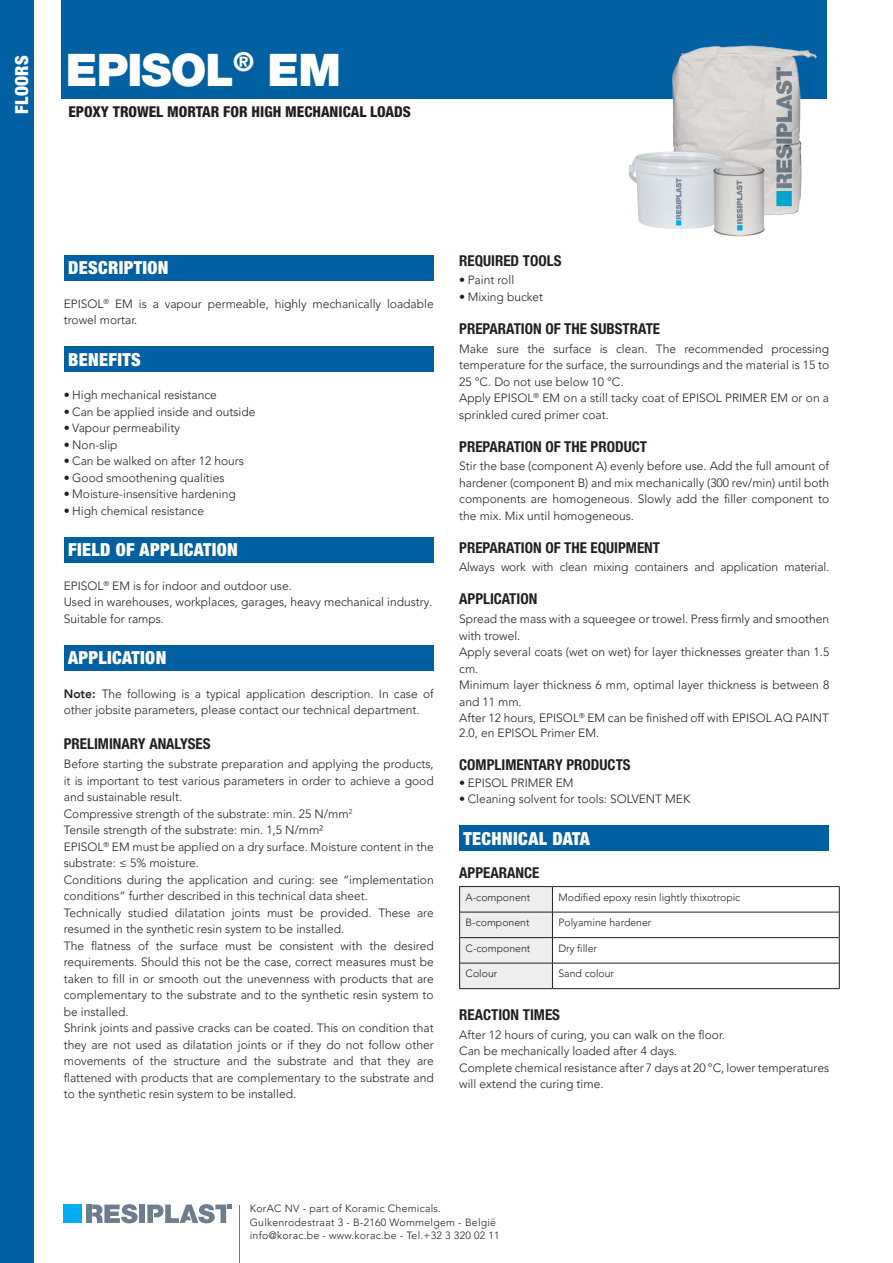
<style>
.page{position:relative;width:893px;height:1263px;background:#fff}
.page>*{position:absolute;margin:0;border:0;box-sizing:border-box;transform-origin:0 0}
.t1{font:900 45px "Helvetica Neue LT Std";letter-spacing:-.02em;color:#fff}
.t2{font:900 condensed 18px "Helvetica Neue LT Std";letter-spacing:.02em;color:#fff}
.TItle_niv_2{font:700 condensed 15px "Helvetica Neue LT Std";color:#231f20}
.t3{font:800 condensed 15px "Helvetica Neue LT Std";color:#231f20}
.BODY_TEXT{font:700 condensed 15px "Helvetica Neue LT Std";color:#231f20}
.BODY_TEXT-2{font:300 12px/16.5px "Avenir LT Pro";color:#231f20}
.Paragraph_Style_1{font:300 12px/16.5px "Avenir LT Pro";color:#231f20}
.t4{font:300 10.5px/13.5px "Avenir LT Pro";letter-spacing:.025em;color:#231f20}
.t5{font:300 10.5px "Avenir LT Pro";color:#231f20}
.s1{font-weight:800}
</style>
<div class="page">
<div style="left:0;top:0;width:34px;height:1263px;background:#0060a2"></div>
<hr style="left:240px;top:1205px;width:1px;height:58px;background:#6c7d8e">
<div style="left:139px;top:1204px;width:6px;height:19px;background:#6c7d8e"></div>
<div style="left:86px;top:1204px;width:5px;height:19px;background:#6c7d8e"></div>
<svg style="left:92px;top:1204px;width:46px;height:19px"></svg>
<svg style="left:147px;top:1204px;width:84px;height:19px"></svg>
<div style="left:64px;top:1204px;width:18px;height:19px;background:#00aeef"></div>
<div style="left:64px;top:255px;width:370px;height:26px;background:#0060a2"></div>
<div style="left:64px;top:347px;width:370px;height:25px;background:#0060a2"></div>
<div style="left:64px;top:537px;width:370px;height:26px;background:#0060a2"></div>
<div style="left:64px;top:645px;width:370px;height:26px;background:#0060a2"></div>
<div style="left:459px;top:825px;width:370px;height:26px;background:#0060a2"></div>
<hr style="left:552px;top:886px;width:288px;height:1px;background:#231f20">
<svg style="left:839px;top:887px;width:1px;height:101px"></svg>
<hr style="left:552px;top:988px;width:288px;height:1px;background:#231f20">
<hr style="left:552px;top:912px;width:287px;height:1px;background:#231f20">
<hr style="left:552px;top:937px;width:287px;height:1px;background:#231f20">
<hr style="left:552px;top:963px;width:287px;height:1px;background:#231f20">
<svg style="left:459px;top:886px;width:94px;height:103px;background:#e0e0e1"></svg>
<div style="left:61px;top:0;width:765px;height:99px;background:#0060a2"></div>
<img style="left:628px;top:45px;width:189px;height:192px">
<h2 class="t2" style="left:11px;top:114px;width:60px;rotate:-90deg">FLOORS</h2>
<p class="t1" style="left:66px;top:43px;width:276px">EPISOL<sup>®</sup> EM</p>
<p class="t3" style="left:68px;top:102px;width:344px">EPOXY TROWEL MORTAR FOR HIGH MECHANICAL LOADS</p>
<p class="t2" style="left:68px;top:257px;width:102px">DESCRIPTION</p>
<p class="BODY_TEXT-2" style="left:64px;top:295px;width:371px">EPISOL<sup>®</sup> EM is a vapour permeable, highly mechanically loadable trowel mortar.</p>
<p class="t2" style="left:68px;top:348px;width:74px">BENEFITS</p>
<p class="BODY_TEXT-2" style="left:64px;top:387px;width:155px">• High mechanical resistance</p>
<p class="BODY_TEXT-2" style="left:64px;top:403px;width:193px">• Can be applied inside and outside</p>
<p class="BODY_TEXT-2" style="left:64px;top:420px;width:118px">• Vapour permeability</p>
<p class="BODY_TEXT-2" style="left:64px;top:436px;width:55px">• Non-slip</p>
<p class="BODY_TEXT-2" style="left:64px;top:453px;width:182px">• Can be walked on after 12 hours</p>
<p class="BODY_TEXT-2" style="left:64px;top:469px;width:162px">• Good smoothening qualities</p>
<p class="BODY_TEXT-2" style="left:64px;top:486px;width:173px">• Moisture-insensitive hardening</p>
<p class="BODY_TEXT-2" style="left:64px;top:502px;width:142px">• High chemical resistance</p>
<p class="t2" style="left:68px;top:539px;width:171px">FIELD OF APPLICATION</p>
<p class="Paragraph_Style_1" style="left:64px;top:577px;width:230px">EPISOL<sup>®</sup> EM is for indoor and outdoor use.</p>
<p class="Paragraph_Style_1" style="left:64px;top:594px;width:370px">Used in warehouses, workplaces, garages, heavy mechanical industry.</p>
<p class="Paragraph_Style_1" style="left:64px;top:610px;width:102px">Suitable for ramps.</p>
<p class="t2" style="left:68px;top:647px;width:100px">APPLICATION</p>
<p class="BODY_TEXT-2" style="left:64px;top:685px;width:371px"><span class="s1">Note:</span> The following is a typical application description. In case of other jobsite parameters, please contact our technical department.</p>
<p class="TItle_niv_2" style="left:64px;top:735px;width:148px">PRELIMINARY ANALYSES</p>
<p class="BODY_TEXT-2" style="left:64px;top:756px;width:371px;text-align:justify">Before starting the substrate preparation and applying the products, it is important to test various parameters in order to achieve a good and sustainable result.</p>
<p class="BODY_TEXT-2" style="left:64px;top:805px;width:290px">Compressive strength of the substrate: min. 25 N/mm<sup>2</sup></p>
<p class="BODY_TEXT-2" style="left:64px;top:822px;width:261px">Tensile strength of the substrate: min. 1,5 N/mm²</p>
<p class="BODY_TEXT-2" style="left:64px;top:838px;width:371px">EPISOL<sup>®</sup> EM must be applied on a dry surface. Moisture content in the substrate: ≤ 5% moisture.</p>
<p class="BODY_TEXT-2" style="left:64px;top:871px;width:371px">Conditions during the application and curing: see “implementation conditions” further described in this technical data sheet.</p>
<p class="BODY_TEXT-2" style="left:64px;top:904px;width:371px">Technically studied dilatation joints must be provided. These are resumed in the synthetic resin system to be installed.</p>
<p class="BODY_TEXT-2" style="left:64px;top:937px;width:371px;text-align:justify">The flatness of the surface must be consistent with the desired requirements. Should this not be the case, correct measures must be taken to fill in or smooth out the unevenness with products that are complementary to the substrate and to the synthetic resin system to be installed.</p>
<p class="BODY_TEXT-2" style="left:64px;top:1020px;width:371px;text-align:justify">Shrink joints and passive cracks can be coated. This on condition that they are not used as dilatation joints or if they do not follow other movements of the structure and the substrate and that they are flattened with products that are complementary to the substrate and to the synthetic resin system to be installed.</p>
<p class="TItle_niv_2" style="left:459px;top:251px;width:104px">REQUIRED TOOLS</p>
<p class="BODY_TEXT-2" style="left:459px;top:272px;width:56px">• Paint roll</p>
<p class="BODY_TEXT-2" style="left:459px;top:289px;width:86px">• Mixing bucket</p>
<p class="TItle_niv_2" style="left:459px;top:320px;width:202px">PREPARATION OF THE SUBSTRATE</p>
<p class="Paragraph_Style_1" style="left:459px;top:340px;width:371px;text-align:justify">Make sure the surface is clean. The recommended processing temperature for the surface, the surroundings and the material is 15 to 25 °C. Do not use below 10 °C.</p>
<p class="Paragraph_Style_1" style="left:459px;top:390px;width:371px">Apply EPISOL<sup>®</sup> EM on a still tacky coat of EPISOL PRIMER EM or on a sprinkled cured primer coat.</p>
<p class="TItle_niv_2" style="left:459px;top:437px;width:189px">PREPARATION OF THE PRODUCT</p>
<p class="Paragraph_Style_1" style="left:459px;top:458px;width:371px;text-align:justify">Stir the base (component A) evenly before use. Add the full amount of hardener (component B) and mix mechanically (300 rev/min) until both components are homogeneous. Slowly add the filler component to the mix. Mix until homogeneous.</p>
<p class="TItle_niv_2" style="left:459px;top:538px;width:202px">PREPARATION OF THE EQUIPMENT</p>
<p class="BODY_TEXT-2" style="left:459px;top:559px;width:371px">Always work with clean mixing containers and application material.</p>
<p class="TItle_niv_2" style="left:459px;top:590px;width:80px">APPLICATION</p>
<p class="Paragraph_Style_1" style="left:459px;top:611px;width:371px">Spread the mass with a squeegee or trowel. Press firmly and smoothen with trowel.</p>
<p class="Paragraph_Style_1" style="left:459px;top:644px;width:371px">Apply several coats (wet on wet) for layer thicknesses greater than 1.5 cm.</p>
<p class="Paragraph_Style_1" style="left:459px;top:677px;width:371px">Minimum layer thickness 6 mm, optimal layer thickness is between 8 and 11 mm.</p>
<p class="BODY_TEXT-2" style="left:459px;top:710px;width:371px;line-height:15px">After 12 hours, EPISOL<sup>®</sup> EM can be finished off with EPISOL AQ PAINT<br>2.0, en EPISOL Primer EM.</p>
<p class="BODY_TEXT" style="left:459px;top:756px;width:173px">COMPLIMENTARY PRODUCTS</p>
<p class="BODY_TEXT-2" style="left:459px;top:774px;width:116px">• EPISOL PRIMER EM</p>
<p class="BODY_TEXT-2" style="left:459px;top:791px;width:233px">• Cleaning solvent for tools: SOLVENT MEK</p>
<p class="t2" style="left:463px;top:827px;width:128px">TECHNICAL DATA</p>
<p class="TItle_niv_2" style="left:459px;top:864px;width:82px">APPEARANCE</p>
<p class="t5" style="left:466px;top:891px;width:66px">A-component</p>
<p class="t5" style="left:558px;top:891px;width:183px">Modified epoxy resin lightly thixotropic</p>
<p class="t5" style="left:466px;top:916px;width:66px">B-component</p>
<p class="t5" style="left:558px;top:916px;width:94px">Polyamine hardener</p>
<p class="t5" style="left:466px;top:942px;width:66px">C-component</p>
<p class="t5" style="left:558px;top:942px;width:40px">Dry filler</p>
<p class="t5" style="left:466px;top:967px;width:33px">Colour</p>
<p class="t5" style="left:558px;top:967px;width:57px">Sand colour</p>
<p class="TItle_niv_2" style="left:459px;top:1006px;width:102px">REACTION TIMES</p>
<p class="Paragraph_Style_1" style="left:459px;top:1026px;width:267px">After 12 hours of curing, you can walk on the floor.</p>
<p class="Paragraph_Style_1" style="left:459px;top:1043px;width:220px">Can be mechanically loaded after 4 days.</p>
<p class="Paragraph_Style_1" style="left:459px;top:1059px;width:371px">Complete chemical resistance after 7 days at 20 °C, lower temperatures will extend the curing time.</p>
<p class="t4" style="left:250px;top:1202px;width:251px">KorAC NV - part of Koramic Chemicals.<br>Gulkenrodestraat 3 - B-2160 Wommelgem - België info@korac.be - www.korac.be - Tel.+32 3 320 02 11</p>
</div>
